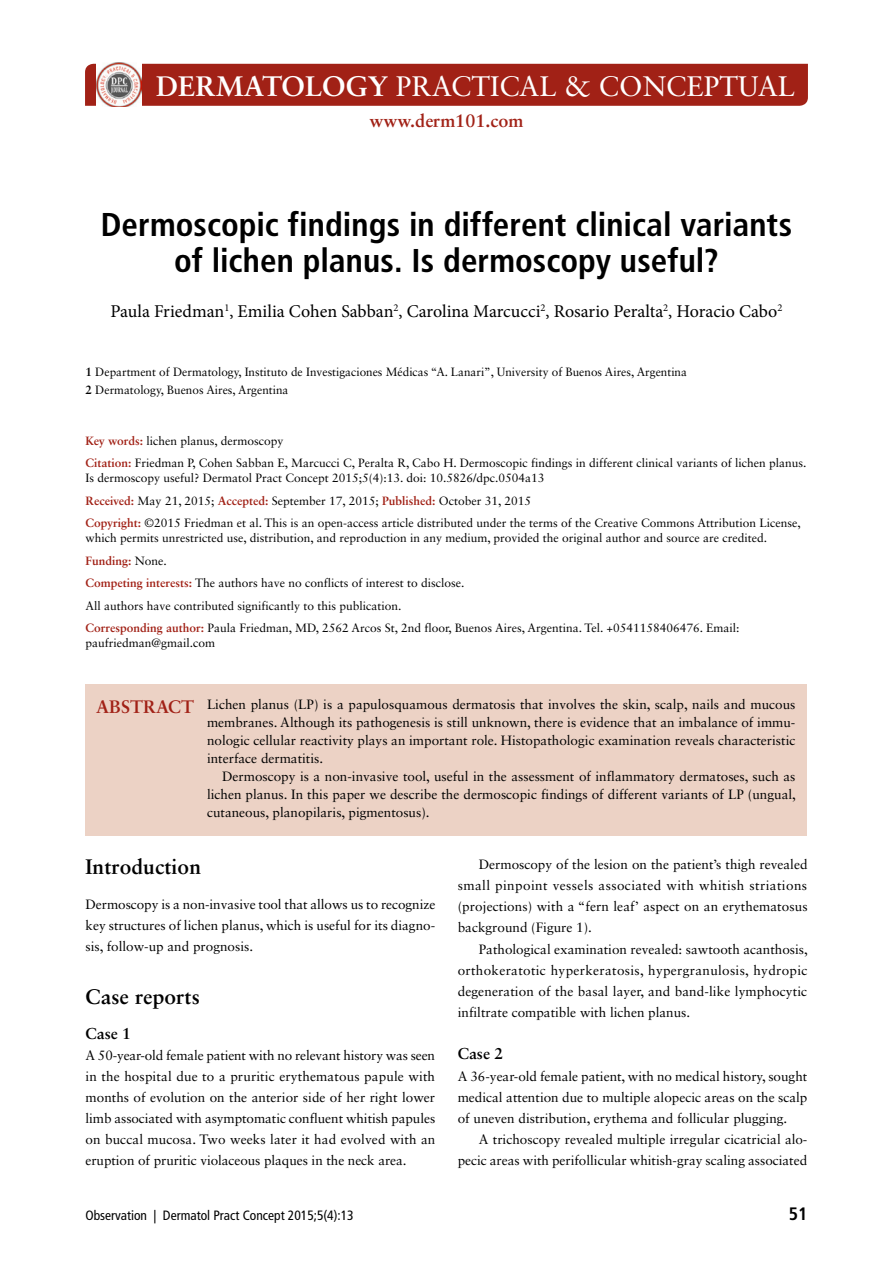
<style>
.page{position:relative;width:893px;height:1263px;background:#fff}
.page>*{position:absolute;margin:0;border:0;box-sizing:border-box;transform-origin:0 0}
.T1{font:700 condensed 33px/36px "Frutiger LT Std";color:#000;text-align:center}
.t1{font:28.2px "Sabon LT Std";color:#fff}
.t2{font:700 21px "Sabon LT Std";letter-spacing:.005em;color:#000}
.A{font:18px "Minion Pro";color:#000}
.ABSTRACT_head{font:700 18px "Sabon LT Std";color:#a12116}
.t3{font:700 condensed 18px "Frutiger LT Std";color:#000}
.H2_under_H1{font:700 15.75px "Sabon LT Std";color:#000}
.FL{font:13.5px/21.1px "Sabon LT Std";color:#000;text-align:justify}
.Abstract_FL{font:13.5px/18px "Sabon LT Std";color:#000;text-align:justify}
.Abstract_txt_roman{font:13.5px/18px "Sabon LT Std";color:#000;text-align:justify}
.t4{font:condensed 13.5px "Frutiger LT Std";color:#000}
.KeyWords_etc{font:12px/15px "Sabon LT Std";color:#000}
.author_info{font:12px "Sabon LT Std";color:#000}
.KeyWords_etc_black{font:12px "Sabon LT Std";color:#000}
.KeyWords_etc_1st{font:12px "Sabon LT Std";color:#000}
.KeyWords_etc-2{font:700 12px "Sabon LT Std";color:#a12116}
.s1{font-weight:700}
.s2{font-weight:700;color:#a12116}
.s3{font-weight:400;color:#000}
</style>
<div class="page">
<div style="left:85px;top:64px;width:723px;height:42px;background:#a12116"></div>
<img style="left:96px;top:63px;width:45px;height:44px">
<div style="left:86px;top:684px;width:721px;height:151px;background:#ecd2c5"></div>
<h2 class="t1" style="left:156px;top:69px;width:640px"><span class="s1">DERMATOLOGY</span> PRACTICAL &amp; CONCEPTUAL</h2>
<h3 class="ABSTRACT_head" style="left:370px;top:109px;width:155px">www.derm101.com</h3>
<p class="T1" style="left:101px;top:207px;width:693px">Dermoscopic findings in different clinical variants of lichen planus. Is dermoscopy useful?</p>
<p class="A" style="left:110px;top:299px;width:673px">Paula Friedman<sup>1</sup>, Emilia Cohen Sabban<sup>2</sup>, Carolina Marcucci<sup>2</sup>, Rosario Peralta<sup>2</sup>, Horacio Cabo<sup>2</sup></p>
<p class="author_info" style="left:86px;top:364px;width:603px"><span class="s1">1</span> Department of Dermatology, Instituto de Investigaciones Médicas “A. Lanari”, University of Buenos Aires, Argentina</p>
<p class="author_info" style="left:86px;top:382px;width:204px"><span class="s1">2</span> Dermatology, Buenos Aires, Argentina</p>
<p class="KeyWords_etc_1st" style="left:86px;top:433px;width:199px"><span class="s2">Key words:</span> lichen planus, dermoscopy</p>
<p class="KeyWords_etc" style="left:86px;top:455px;width:723px"><span class="s2">Citation:</span> Friedman P, Cohen Sabban E, Marcucci C, Peralta R, Cabo H. Dermoscopic findings in different clinical variants of lichen planus.<br>Is dermoscopy useful? Dermatol Pract Concept 2015;5(4):13. doi: 10.5826/dpc.0504a13</p>
<p class="KeyWords_etc" style="left:86px;top:493px;width:447px"><span class="s2">Received:</span> May 21, 2015; <span class="s2">Accepted:</span> September 17, 2015; <span class="s2">Published:</span> October 31, 2015</p>
<p class="KeyWords_etc" style="left:86px;top:515px;width:717px"><span class="s2">Copyright:</span> ©2015 Friedman et al. This is an open-access article distributed under the terms of the Creative Commons Attribution License, which permits unrestricted use, distribution, and reproduction in any medium, provided the original author and source are credited.</p>
<p class="KeyWords_etc-2" style="left:86px;top:553px;width:83px">Funding: <span class="s3">None.</span></p>
<p class="KeyWords_etc" style="left:86px;top:575px;width:380px"><span class="s2">Competing interests:</span> The authors have no conflicts of interest to disclose.</p>
<p class="KeyWords_etc_black" style="left:86px;top:598px;width:318px">All authors have contributed significantly to this publication.</p>
<p class="KeyWords_etc" style="left:86px;top:620px;width:655px"><span class="s2">Corresponding author:</span> Paula Friedman, MD, 2562 Arcos St, 2nd floor, Buenos Aires, Argentina. Tel. +0541158406476. Email: paufriedman@gmail.com</p>
<p class="ABSTRACT_head" style="left:96px;top:695px;width:100px">ABSTRACT</p>
<p class="Abstract_FL" style="left:207px;top:695px;width:590px">Lichen planus (LP) is a papulosquamous dermatosis that involves the skin, scalp, nails and mucous membranes. Although its pathogenesis is still unknown, there is evidence that an imbalance of immu&shy;nologic cellular reactivity plays an important role. Histopathologic examination reveals characteristic interface dermatitis.</p>
<p class="Abstract_txt_roman" style="left:207px;top:767px;width:590px;text-indent:15px">Dermoscopy is a non-invasive tool, useful in the assessment of inflammatory dermatoses, such as lichen planus. In this paper we describe the dermoscopic findings of different variants of LP (ungual, cutaneous, planopilaris, pigmentosus).</p>
<h1 class="t2" style="left:86px;top:854px;width:117px">Introduction</h1>
<p class="FL" style="left:86px;top:893px;width:351px">Dermoscopy is a non-invasive tool that allows us to recognize key structures of lichen planus, which is useful for its diagno&shy;sis, follow-up and prognosis.</p>
<h1 class="t2" style="left:86px;top:984px;width:116px">Case reports</h1>
<p class="H2_under_H1" style="left:86px;top:1023px;width:47px">Case 1</p>
<p class="FL" style="left:86px;top:1044px;width:351px">A 50-year-old female patient with no relevant history was seen in the hospital due to a pruritic erythematous papule with months of evolution on the anterior side of her right lower limb associated with asymptomatic confluent whitish papules on buccal mucosa. Two weeks later it had evolved with an eruption of pruritic violaceous plaques in the neck area.</p>
<p class="FL" style="left:458px;top:853px;width:351px;text-indent:21px">Dermoscopy of the lesion on the patient’s thigh revealed small pinpoint vessels associated with whitish striations (projections) with a “fern leaf’ aspect on an erythematosus background (Figure 1).</p>
<p class="FL" style="left:458px;top:938px;width:352px;text-indent:21px">Pathological examination revealed: sawtooth acanthosis, orthokeratotic hyperkeratosis, hypergranulosis, hydropic degeneration of the basal layer, and band-like lymphocytic infiltrate compatible with lichen planus.</p>
<h2 class="H2_under_H1" style="left:458px;top:1044px;width:47px">Case 2</h2>
<p class="FL" style="left:458px;top:1065px;width:351px">A 36-year-old female patient, with no medical history, sought medical attention due to multiple alopecic areas on the scalp of uneven distribution, erythema and follicular plugging.</p>
<p class="FL" style="left:458px;top:1129px;width:351px;text-align:right">A trichoscopy revealed multiple irregular cicatricial alo&shy;pecic areas with perifollicular whitish-gray scaling associated</p>
<p class="t4" style="left:86px;top:1208px;width:270px">Observation | Dermatol Pract Concept 2015;5(4):13</p>
<p class="t3" style="left:789px;top:1203px;width:20px">51</p>
</div>
